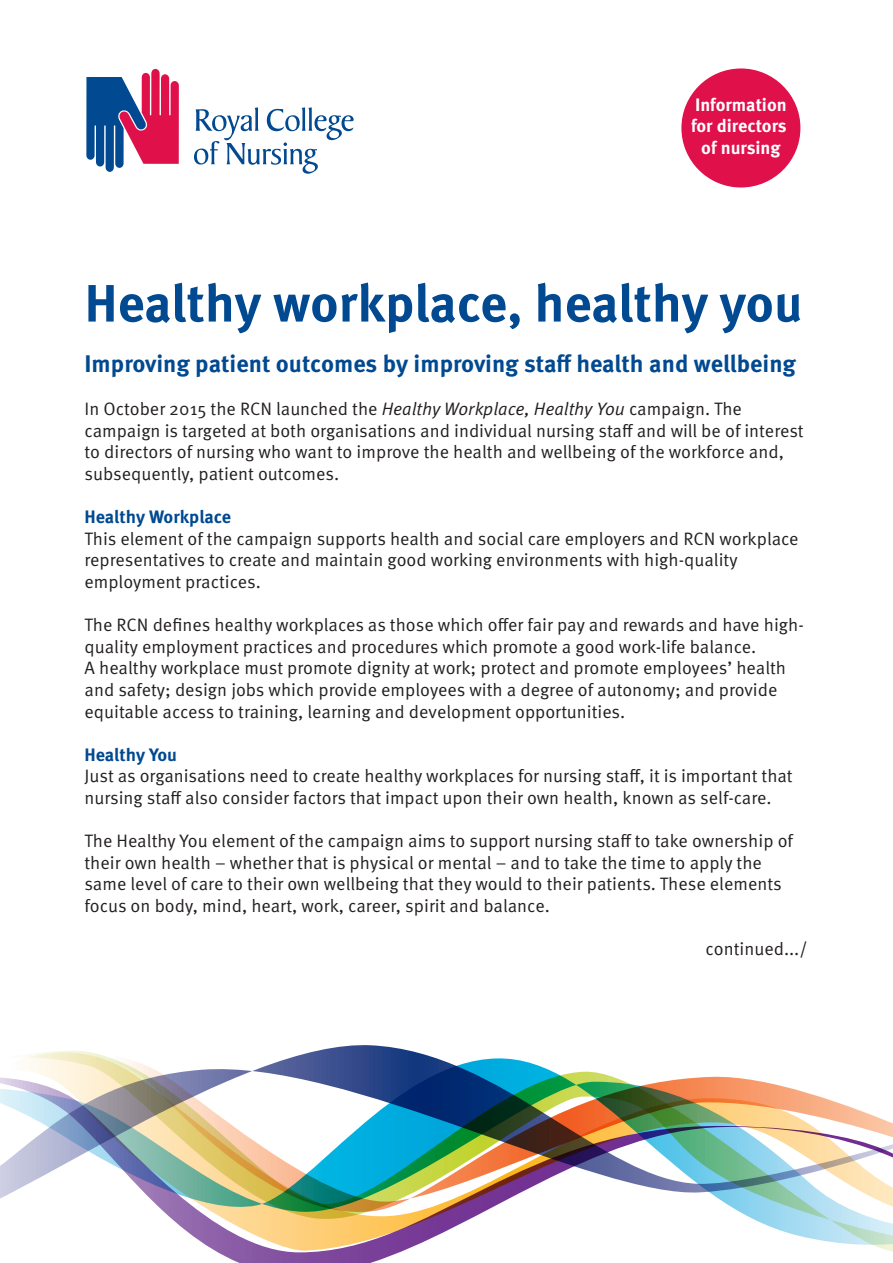
<style>
.page{position:relative;width:893px;height:1263px;background:#fff}
.page>*{position:absolute;margin:0;border:0;box-sizing:border-box;transform-origin:0 0}
.t1{font:700 52.5px "Meta OT";letter-spacing:-.005em;color:#014990}
.t2{font:700 24px "Meta OT";color:#014990}
.t3{font:18px/21.6px "Meta OT";color:#231f20}
.t4{font:700 18px/21.6px "Meta OT";color:#fff;text-align:center}
.t5{font:700 18px "Meta OT";letter-spacing:-.005em;color:#014990}
.s1{font-style:italic}
</style>
<div class="page">
<svg style="left:227px;top:1257px;width:160px;height:6px"></svg>
<svg style="left:177px;top:1223px;width:716px;height:34px"></svg>
<img style="left:0;top:1045px;width:893px;height:178px">
<svg style="left:86px;top:69px;width:93px;height:103px"></svg>
<svg style="left:194px;top:107px;width:160px;height:67px"></svg>
<div style="left:681px;top:68px;width:119px;height:119px;background:#e0104b;border-radius:50%"></div>
<p class="t4" style="left:691px;top:94px;width:97px">Information for directors of nursing</p>
<h1 class="t1" style="left:85px;top:270px;width:720px">Healthy workplace, healthy you</h1>
<h2 class="t2" style="left:85px;top:348px;width:713px">Improving patient outcomes by improving staff health and wellbeing</h2>
<p class="t3" style="left:85px;top:399px;width:721px">In October 2015 the RCN launched the <span class="s1">Healthy Workplace, Healthy You</span> campaign. The campaign is targeted at both organisations and individual nursing staff and will be of interest to directors of nursing who want to improve the health and wellbeing of the workforce and, subsequently, patient outcomes.</p>
<p class="t5" style="left:85px;top:505px;width:148px">Healthy Workplace</p>
<p class="t3" style="left:85px;top:528px;width:716px">This element of the campaign supports health and social care employers and RCN workplace representatives to create and maintain good working environments with high-quality employment practices.</p>
<p class="t3" style="left:85px;top:615px;width:721px">The RCN defines healthy workplaces as those which offer fair pay and rewards and have high&shy;quality employment practices and procedures which promote a good work-life balance.<br>A healthy workplace must promote dignity at work; protect and promote employees’ health and safety; design jobs which provide employees with a degree of autonomy; and provide equitable access to training, learning and development opportunities.</p>
<p class="t5" style="left:85px;top:743px;width:94px">Healthy You</p>
<p class="t3" style="left:85px;top:766px;width:710px">Just as organisations need to create healthy workplaces for nursing staff, it is important that nursing staff also consider factors that impact upon their own health, known as self-care.</p>
<p class="t3" style="left:85px;top:831px;width:710px">The Healthy You element of the campaign aims to support nursing staff to take ownership of their own health – whether that is physical or mental – and to take the time to apply the same level of care to their own wellbeing that they would to their patients. These elements focus on body, mind, heart, work, career, spirit and balance.</p>
<p class="t3" style="left:706px;top:939px;width:103px">continued.../</p>
</div>
